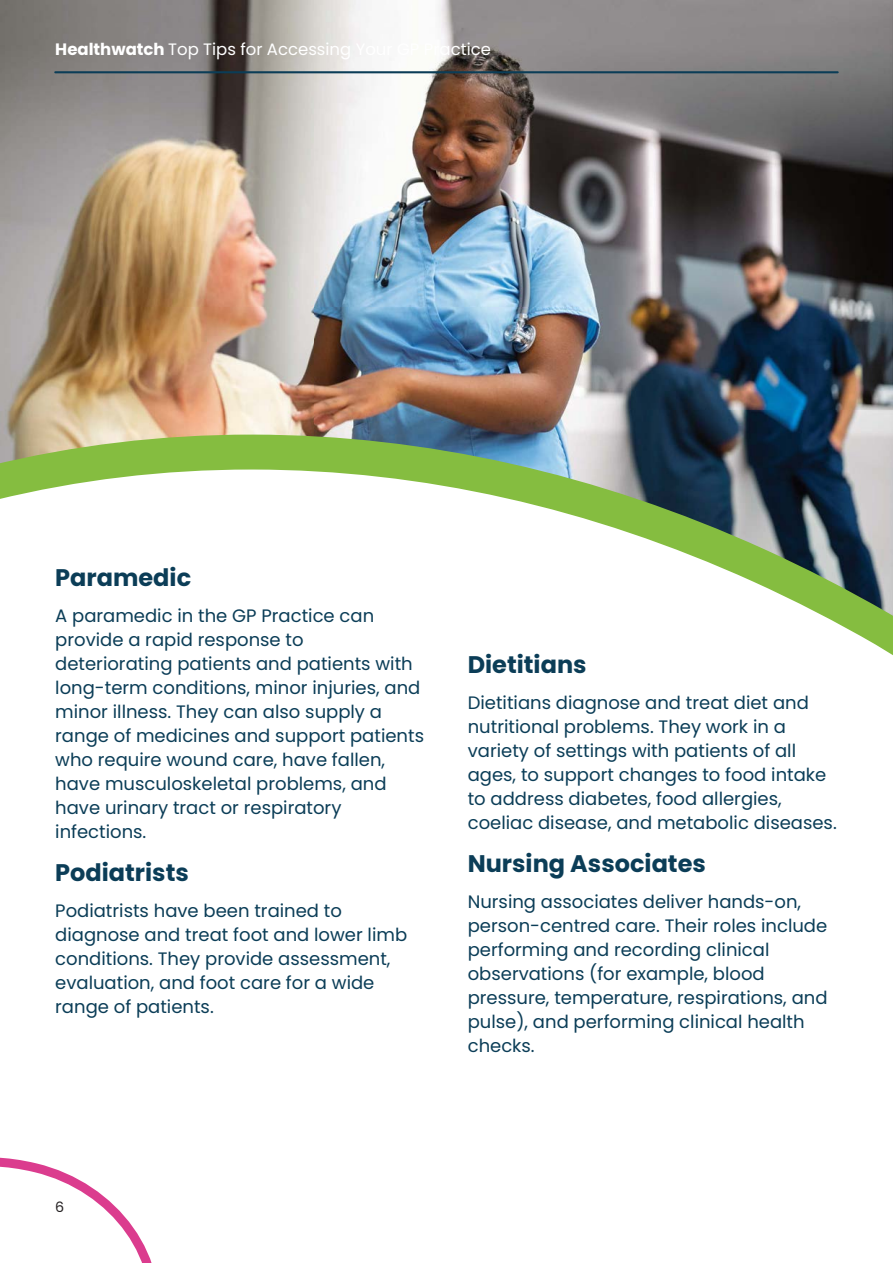
<style>
.page{position:relative;width:893px;height:1263px;background:#fff}
.page>*{position:absolute;margin:0;border:0;box-sizing:border-box;transform-origin:0 0}
.t1{font:700 24px "Poppins";color:#0b3d57}
.t2{font:18px/24px "Poppins";color:#0b3d57}
.t3{font:16.5px "Poppins";color:#fff}
.t4{font:14.25px "Poppins";color:#231f20}
.s1{font-weight:700}
</style>
<div class="page">
<img style="left:0;top:0;width:893px;height:435px">
<svg style="left:0;top:435px;width:893px;height:220px"></svg>
<svg style="left:0;top:1157px;width:152px;height:106px"></svg>
<hr style="left:55px;top:71px;width:783px;height:2px;background:#0b3d57">
<p class="t3" style="left:55px;top:37px;width:437px"><span class="s1">Healthwatch</span> Top Tips for Accessing Your GP Practice</p>
<h1 class="t1" style="left:55px;top:561px;width:137px">Paramedic</h1>
<p class="t2" style="left:55px;top:603px;width:370px">A paramedic in the GP Practice can provide a rapid response to deteriorating patients and patients with long-term conditions, minor injuries, and minor illness. They can also supply a range of medicines and support patients who require wound care, have fallen, have musculoskeletal problems, and have urinary tract or respiratory infections.</p>
<h1 class="t1" style="left:55px;top:856px;width:135px">Podiatrists</h1>
<p class="t2" style="left:55px;top:899px;width:353px">Podiatrists have been trained to diagnose and treat foot and lower limb conditions. They provide assessment, evaluation, and foot care for a wide range of patients.</p>
<h1 class="t1" style="left:468px;top:648px;width:120px">Dietitians</h1>
<p class="t2" style="left:468px;top:690px;width:371px">Dietitians diagnose and treat diet and nutritional problems. They work in a variety of settings with patients of all ages, to support changes to food intake to address diabetes, food allergies, coeliac disease, and metabolic diseases.</p>
<h1 class="t1" style="left:468px;top:847px;width:240px">Nursing Associates</h1>
<p class="t2" style="left:468px;top:890px;width:361px">Nursing associates deliver hands-on, person-centred care. Their roles include performing and recording clinical observations (for example, blood pressure, temperature, respirations, and pulse), and performing clinical health checks.</p>
<p class="t4" style="left:55px;top:1197px;width:11px">6</p>
</div>
